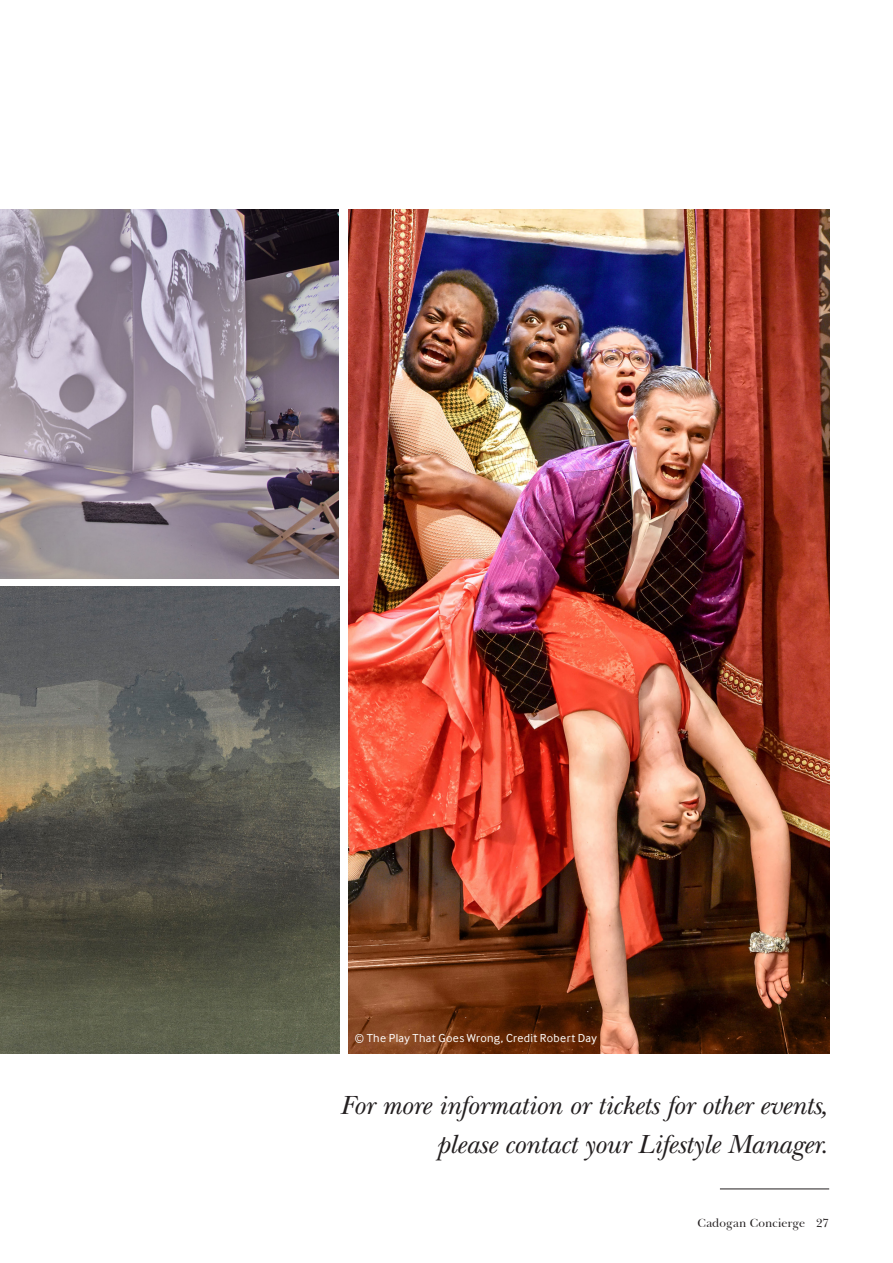
<style>
.page{position:relative;width:893px;height:1263px;background:#fff}
.page>*{position:absolute;margin:0;border:0;box-sizing:border-box;transform-origin:0 0}
.t1{font:italic 27px/39px "New Baskervil Itc TOT";letter-spacing:-.02em;color:#231f20;text-align:right}
.t2{font:12px "Inter Face";letter-spacing:.03em;color:#fff}
.t3{font:12px "Baskerville BT";color:#231f20}
</style>
<div class="page">
<hr style="left:720px;top:1188px;width:109px;height:1px;background:#231f20">
<img style="left:349px;top:209px;width:480px;height:845px">
<img style="left:0;top:209px;width:338px;height:369px">
<img style="left:0;top:587px;width:339px;height:467px">
<p class="t2" style="left:355px;top:1031px;width:244px">© The Play That Goes Wrong, Credit Robert Day</p>
<p class="t1" style="left:341px;top:1086px;width:489px">For more information or tickets for other events, please contact your Lifestyle Manager.</p>
<p class="t3" style="left:698px;top:1215px;width:133px">Cadogan Concierge 27</p>
</div>
